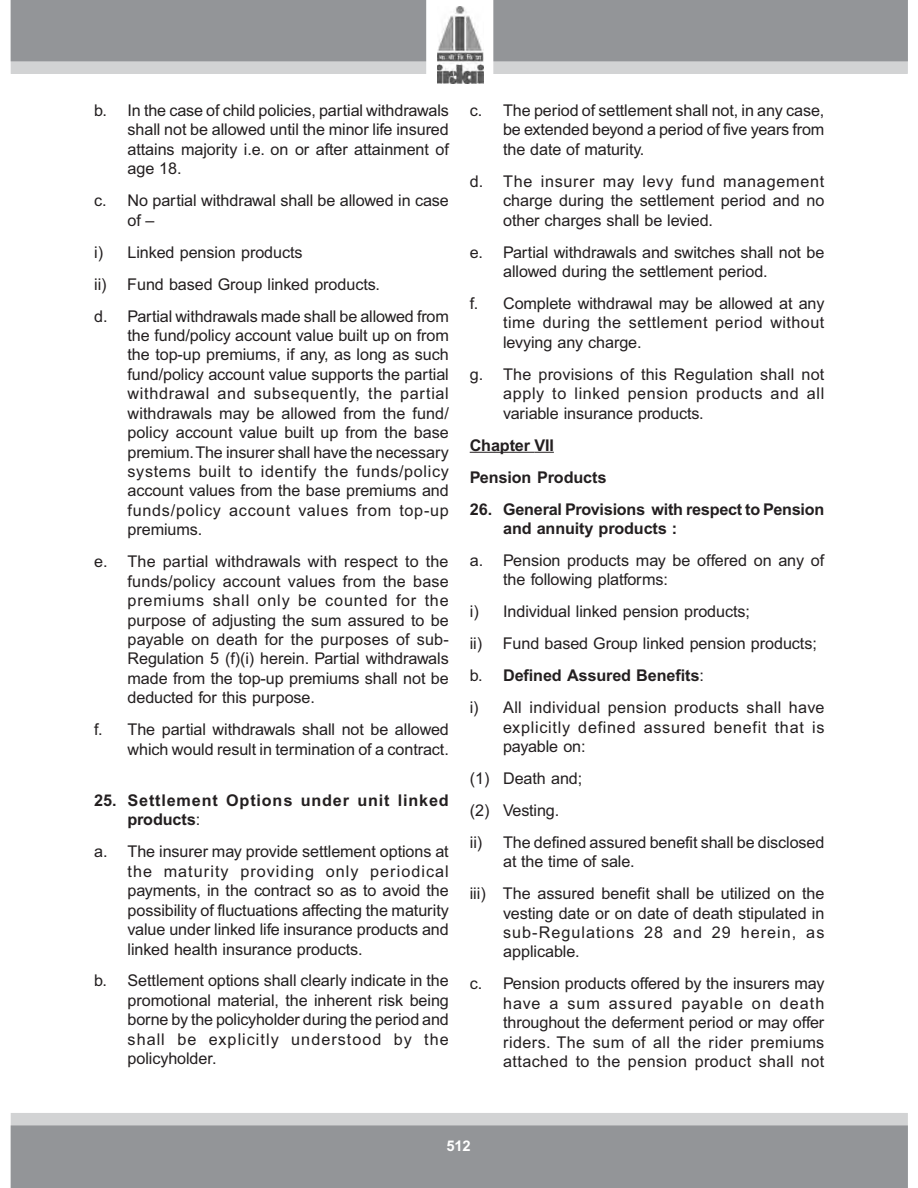
<style>
.page{position:relative;width:918px;height:1188px;background:#fff}
.page>*{position:absolute;margin:0;border:0;box-sizing:border-box;transform-origin:0 0}
.t1{font:16.2px/19.5px "Arial";letter-spacing:-.005em;color:#231f20;text-align:justify}
.t2{font:700 16.2px/32px "Arial";letter-spacing:-.005em;color:#231f20}
.t3{font:16.2px/19.4px "Arial";letter-spacing:.045em;color:#231f20}
.t4{font:700 16.2px/19.5px "Arial";letter-spacing:.05em;color:#231f20}
.t5{font:700 14.7px "Arial";color:#fff}
.s1{font-weight:400}
.s2{font-weight:700}
</style>
<div class="page">
<svg style="left:11px;top:61px;width:896px;height:13px;background:#d0d1d2"></svg>
<div style="left:11px;top:0;width:896px;height:61px;background:#939598"></div>
<div style="left:11px;top:1114px;width:896px;height:73px;background:#d2d3d4"></div>
<div style="left:11px;top:1113px;width:896px;height:75px;border:1px solid #d2d3d4"></div>
<div style="left:11px;top:1126px;width:896px;height:61px;background:#939598"></div>
<div style="left:11px;top:1125px;width:896px;height:63px;border:1px solid #939598"></div>
<div style="left:427px;top:0;width:66px;height:83px;background:#fff"></div>
<div style="left:426px;top:0;width:67px;height:84px;border:1px solid #fff"></div>
<img style="left:437px;top:6px;width:46px;height:77px">
<hr style="left:470px;top:452px;width:64px;height:1px;background:#231f20">
<svg style="left:534px;top:452px;width:20px;height:1px"></svg>
<p class="t1" style="left:128px;top:102px;width:323px;text-indent:-33px">b. In the case of child policies, partial withdrawals shall not be allowed until the minor life insured attains majority i.e. on or after attainment of age 18.</p>
<p class="t1" style="left:128px;top:192px;width:323px;text-indent:-33px">c. No partial withdrawal shall be allowed in case of –</p>
<p class="t1" style="left:94px;top:238px;width:356px;line-height:32px;text-align:left">i) Linked pension products<br>ii) Fund based Group linked products.<br>d. Partial withdrawals made shall be allowed from</p>
<p class="t1" style="left:128px;top:327px;width:323px">the fund/policy account value built up on from the top-up premiums, if any, as long as such fund/policy account value supports the partial withdrawal and subsequently, the partial withdrawals may be allowed from the fund/ policy account value built up from the base premium. The insurer shall have the necessary systems built to identify the funds/policy account values from the base premiums and funds/policy account values from top-up premiums.</p>
<p class="t1" style="left:128px;top:553px;width:323px;text-indent:-33px">e. The partial withdrawals with respect to the funds/policy account values from the base premiums shall only be counted for the purpose of adjusting the sum assured to be payable on death for the purposes of sub-Regulation 5 (f)(i) herein. Partial withdrawals made from the top-up premiums shall not be deducted for this purpose.</p>
<p class="t1" style="left:94px;top:721px;width:356px;text-align:right">f. The partial withdrawals shall not be allowed which would result in termination of a contract.</p>
<p class="t4" style="left:128px;top:792px;width:323px;text-indent:-33px">25. Settlement Options under unit linked products<span class="s1">:</span></p>
<p class="t1" style="left:128px;top:844px;width:323px;text-indent:-33px">a. The insurer may provide settlement options at the maturity providing only periodical payments, in the contract so as to avoid the possibility of fluctuations affecting the maturity value under linked life insurance products and linked health insurance products.</p>
<p class="t1" style="left:128px;top:973px;width:323px;text-indent:-33px">b. Settlement options shall clearly indicate in the promotional material, the inherent risk being borne by the policyholder during the period and shall be explicitly understood by the policyholder.</p>
<p class="t1" style="left:503px;top:102px;width:323px;text-indent:-33px">c. The period of settlement shall not, in any case, be extended beyond a period of five years from the date of maturity.</p>
<p class="t1" style="left:503px;top:173px;width:323px;text-indent:-33px">d. The insurer may levy fund management charge during the settlement period and no other charges shall be levied.</p>
<p class="t1" style="left:503px;top:244px;width:323px;text-indent:-33px">e. Partial withdrawals and switches shall not be allowed during the settlement period.</p>
<p class="t1" style="left:503px;top:295px;width:323px;text-indent:-33px">f. Complete withdrawal may be allowed at any time during the settlement period without levying any charge.</p>
<p class="t1" style="left:503px;top:366px;width:323px;text-indent:-33px">g. The provisions of this Regulation shall not apply to linked pension products and all variable insurance products.</p>
<p class="t2" style="left:470px;top:431px;width:138px">Chapter VII<br>Pension Products</p>
<p class="t2" style="left:503px;top:501px;width:323px;line-height:19.5px;text-indent:-33px">26. General Provisions with respect to Pension and annuity products :</p>
<p class="t1" style="left:503px;top:552px;width:323px;text-indent:-33px">a. Pension products may be offered on any of the following platforms:</p>
<p class="t1" style="left:470px;top:597px;width:356px;line-height:32px;text-align:left">i) Individual linked pension products;<br>ii) Fund based Group linked pension products; b. <span class="s2">Defined Assured Benefits</span>:<br>i) All individual pension products shall have</p>
<p class="t3" style="left:503px;top:719px;width:323px">explicitly defined assured benefit that is payable on:</p>
<p class="t1" style="left:470px;top:764px;width:356px;line-height:32px;text-align:left">(1) Death and;<br>(2) Vesting.<br>ii) The defined assured benefit shall be disclosed</p>
<p class="t1" style="left:470px;top:847px;width:356px;line-height:32px;text-indent:33px">at the time of sale.<br>iii) The assured benefit shall be utilized on the</p>
<p class="t1" style="left:503px;top:905px;width:323px">vesting date or on date of death stipulated in sub-Regulations 28 and 29 herein, as applicable.</p>
<p class="t1" style="left:503px;top:976px;width:323px;text-indent:-33px">c. Pension products offered by the insurers may have a sum assured payable on death throughout the deferment period or may offer riders. The sum of all the rider premiums attached to the pension product shall not</p>
<p class="t5" style="left:446px;top:1140px;width:26px">512</p>
</div>
